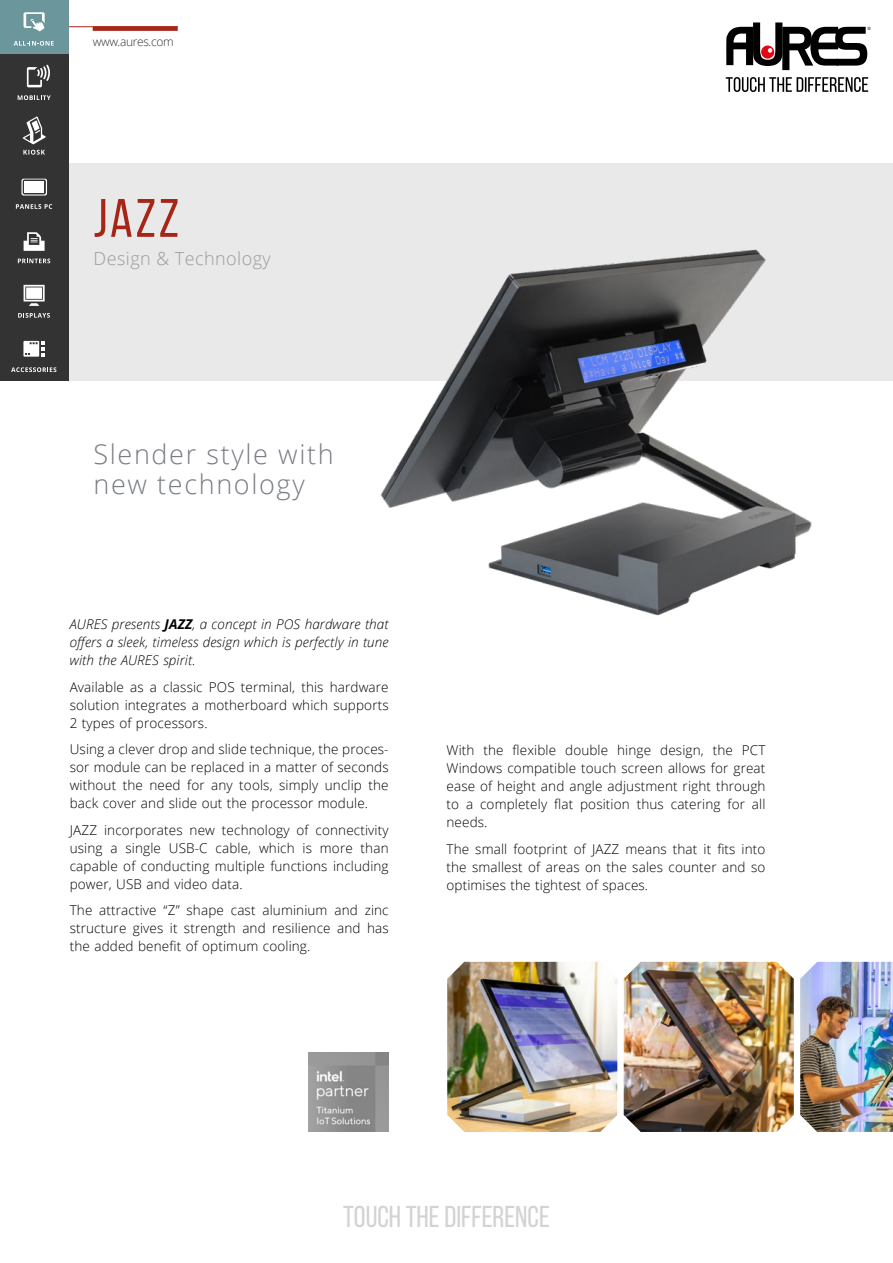
<style>
.page{position:relative;width:893px;height:1263px;background:#fff}
.page>*{position:absolute;margin:0;border:0;box-sizing:border-box;transform-origin:0 0}
.t1{font:54px "Bebas Neue";color:#a62517}
.t2{font:30.15px "Bebas Neue";color:#d3d3d6}
.t3{font:300 27px/30px "Open Sans";letter-spacing:.06em;color:#797c83}
.t4{font:300 18px "Open Sans";letter-spacing:.025em;color:#9c9b9b}
.t5{font:300 13.5px/18px "Open Sans";letter-spacing:.01em;color:#000;text-align:justify}
.t6{font:italic 300 13.5px/18px "Open Sans";letter-spacing:.01em;color:#000;text-align:justify}
.t7{font:300 12px "Open Sans";letter-spacing:-.03em;color:#333}
.s1{font-weight:700}
</style>
<div class="page">
<div style="left:38px;top:163px;width:855px;height:218px;background:#e9e9e9"></div>
<svg style="left:726px;top:22px;width:145px;height:48px"></svg>
<svg style="left:726px;top:77px;width:142px;height:15px"></svg>
<div style="left:93px;top:26px;width:85px;height:5px;background:#a62617"></div>
<hr style="left:0;top:26px;width:178px;height:1px;background:#a62617">
<div style="left:0;top:0;width:69px;height:54px;background:#6b969b"></div>
<div style="left:0;top:109px;width:69px;height:54px;background:#333"></div>
<div style="left:0;top:163px;width:69px;height:55px;background:#333"></div>
<div style="left:0;top:218px;width:69px;height:54px;background:#333"></div>
<div style="left:0;top:272px;width:69px;height:54px;background:#333"></div>
<div style="left:0;top:326px;width:69px;height:55px;background:#333"></div>
<div style="left:0;top:54px;width:69px;height:55px;background:#333"></div>
<svg style="left:24px;top:12px;width:21px;height:19px"></svg>
<svg style="left:14px;top:41px;width:40px;height:5px"></svg>
<svg style="left:18px;top:95px;width:33px;height:5px"></svg>
<svg style="left:16px;top:204px;width:36px;height:5px"></svg>
<svg style="left:18px;top:313px;width:32px;height:5px"></svg>
<svg style="left:11px;top:367px;width:45px;height:5px"></svg>
<svg style="left:18px;top:259px;width:32px;height:4px"></svg>
<svg style="left:24px;top:232px;width:21px;height:19px"></svg>
<svg style="left:24px;top:285px;width:21px;height:21px"></svg>
<svg style="left:21px;top:179px;width:26px;height:17px"></svg>
<div style="left:24px;top:181px;width:20px;height:12px;background:#fff"></div>
<svg style="left:27px;top:65px;width:23px;height:22px"></svg>
<svg style="left:23px;top:341px;width:22px;height:16px"></svg>
<svg style="left:23px;top:150px;width:22px;height:5px"></svg>
<svg style="left:23px;top:116px;width:23px;height:28px"></svg>
<img style="left:624px;top:962px;width:170px;height:170px">
<img style="left:447px;top:962px;width:170px;height:170px">
<img style="left:800px;top:962px;width:93px;height:170px">
<img style="left:380px;top:249px;width:432px;height:367px">
<img style="left:309px;top:1052px;width:80px;height:80px">
<p class="t7" style="left:93px;top:34px;width:83px">www.aures.com</p>
<h1 class="t1" style="left:94px;top:189px;width:87px">JAZZ</h1>
<h3 class="t4" style="left:94px;top:246px;width:179px">Design &amp; Technology</h3>
<h3 class="t3" style="left:94px;top:438px;width:242px">Slender style with new technology</h3>
<p class="t6" style="left:70px;top:615px;width:320px">AURES presents <span class="s1">JAZZ</span>, a concept in POS hardware that offers a sleek, timeless design which is perfectly in tune with the AURES spirit.</p>
<p class="t5" style="left:70px;top:677px;width:320px">Available as a classic POS terminal, this hardware solution integrates a motherboard which supports 2 types of processors.</p>
<p class="t5" style="left:70px;top:740px;width:320px">Using a clever drop and slide technique, the proces&shy;sor module can be replaced in a matter of seconds without the need for any tools, simply unclip the back cover and slide out the processor module.</p>
<p class="t5" style="left:70px;top:820px;width:320px">JAZZ incorporates new technology of connectivity using a single USB-C cable, which is more than capable of conducting multiple functions including power, USB and video data.</p>
<p class="t5" style="left:70px;top:901px;width:320px">The attractive “Z” shape cast aluminium and zinc structure gives it strength and resilience and has the added benefit of optimum cooling.</p>
<p class="t5" style="left:446px;top:741px;width:320px">With the flexible double hinge design, the PCT Windows compatible touch screen allows for great ease of height and angle adjustment right through to a completely flat position thus catering for all needs.</p>
<p class="t5" style="left:446px;top:839px;width:320px">The small footprint of JAZZ means that it fits into the smallest of areas on the sales counter and so optimises the tightest of spaces.</p>
<h2 class="t2" style="left:343px;top:1200px;width:208px">TOUCH THE DIFFERENCE</h2>
</div>
